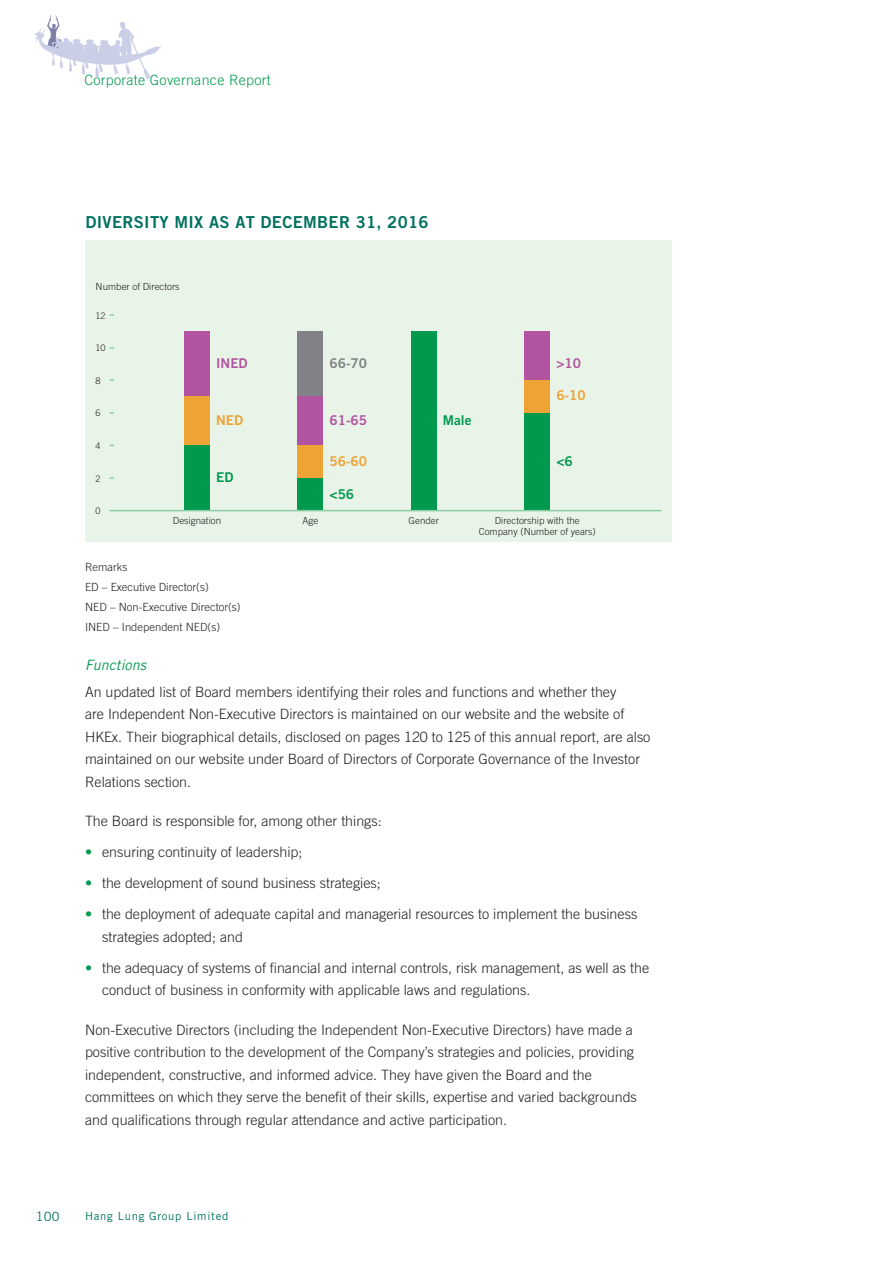
<style>
.page{position:relative;width:893px;height:1263px;background:#fff}
.page>*{position:absolute;margin:0;border:0;box-sizing:border-box;transform-origin:0 0}
.t1{font:16.5px "Trade Gothic LT Std Bd 2";letter-spacing:.02em;color:#007161}
.t2{font:300 14.25px/22.5px "Trade Gothic LT Std";color:#231f20}
.t3{font:300 14.25px "Trade Gothic LT Std";letter-spacing:.02em;color:#00994e}
.t4{font:italic 14.25px "Trade Gothic LT Std";color:#00994e}
.t5{font:13.5px "Trade Gothic LT Std Bd 2";color:#b254a1}
.t6{font:13.5px "Trade Gothic LT Std Bd 2";color:#eea335}
.t7{font:13.5px "Trade Gothic LT Std Bd 2";color:#00994e}
.t8{font:13.5px "Trade Gothic LT Std Bd 2";color:#808285}
.t9{font:12.75px "Trade Gothic LT Std";color:#007161}
.t10{font:300 11.25px/20px "Trade Gothic LT Std";color:#231f20}
.t11{font:11.25px "Trade Gothic LT Std";letter-spacing:.065em;color:#007161}
.t12{font:300 9.75px/11.2px "Trade Gothic LT Std";color:#231f20;text-align:center}
.t13{font:300 9px "Trade Gothic LT Std";color:#231f20}
.s1{color:#00994e}
</style>
<div class="page">
<svg style="left:35px;top:15px;width:126px;height:64px"></svg>
<div style="left:85px;top:240px;width:587px;height:302px;background:#e9f4e8"></div>
<div style="left:298px;top:331px;width:25px;height:65px;background:#808285"></div>
<div style="left:184px;top:331px;width:26px;height:65px;background:#b254a1"></div>
<div style="left:298px;top:396px;width:25px;height:49px;background:#b254a1"></div>
<div style="left:524px;top:331px;width:26px;height:49px;background:#b254a1"></div>
<div style="left:184px;top:396px;width:26px;height:49px;background:#eea335"></div>
<div style="left:298px;top:445px;width:25px;height:33px;background:#eea335"></div>
<div style="left:411px;top:331px;width:26px;height:180px;background:#00994e"></div>
<div style="left:524px;top:380px;width:26px;height:33px;background:#eea335"></div>
<div style="left:184px;top:445px;width:26px;height:66px;background:#00994e"></div>
<div style="left:298px;top:478px;width:25px;height:33px;background:#00994e"></div>
<div style="left:524px;top:413px;width:26px;height:98px;background:#00994e"></div>
<hr style="left:110px;top:510px;width:552px;height:1px;background:#8dcea5">
<p class="t3" style="left:84px;top:71px;width:188px">Corporate Governance Report</p>
<p class="t1" style="left:85px;top:212px;width:345px">DIVERSITY MIX AS AT DECEMBER 31, 2016</p>
<p class="t12" style="left:96px;top:280px;width:85px">Number of Directors</p>
<p class="t13" style="left:96px;top:310px;width:12px">12</p>
<p class="t13" style="left:96px;top:343px;width:12px">10</p>
<p class="t13" style="left:96px;top:375px;width:7px">8</p>
<p class="t13" style="left:96px;top:408px;width:7px">6</p>
<p class="t13" style="left:96px;top:440px;width:7px">4</p>
<p class="t13" style="left:96px;top:473px;width:7px">2</p>
<p class="t13" style="left:96px;top:506px;width:7px">0</p>
<p class="t5" style="left:216px;top:355px;width:33px">INED</p>
<p class="t6" style="left:216px;top:412px;width:28px">NED</p>
<p class="t7" style="left:216px;top:469px;width:19px">ED</p>
<p class="t8" style="left:330px;top:355px;width:39px">66-70</p>
<p class="t5" style="left:556px;top:355px;width:26px">&gt;10</p>
<p class="t6" style="left:556px;top:387px;width:31px">6-10</p>
<p class="t5" style="left:330px;top:412px;width:39px">61-65</p>
<p class="t6" style="left:330px;top:453px;width:39px">56-60</p>
<p class="t7" style="left:330px;top:486px;width:26px">&lt;56</p>
<p class="t7" style="left:443px;top:412px;width:30px">Male</p>
<p class="t7" style="left:556px;top:453px;width:18px">&lt;6</p>
<p class="t12" style="left:173px;top:514px;width:50px">Designation</p>
<p class="t12" style="left:303px;top:514px;width:17px">Age</p>
<p class="t12" style="left:409px;top:514px;width:32px">Gender</p>
<p class="t12" style="left:479px;top:514px;width:118px">Directorship with the<br>Company (Number of years)</p>
<p class="t10" style="left:85px;top:557px;width:157px">Remarks<br>ED – Executive Director(s)<br>NED – Non-Executive Director(s)<br>INED – Independent NED(s)</p>
<p class="t4" style="left:85px;top:656px;width:62px">Functions</p>
<p class="t2" style="left:85px;top:680px;width:567px">An updated list of Board members identifying their roles and functions and whether they<br>are Independent Non-Executive Directors is maintained on our website and the website of HKEx. Their biographical details, disclosed on pages 120 to 125 of this annual report, are also maintained on our website under Board of Directors of Corporate Governance of the Investor Relations section.</p>
<p class="t2" style="left:85px;top:810px;width:298px">The Board is responsible for, among other things:</p>
<p class="t2" style="left:85px;top:841px;width:219px"><span class="s1">•</span> ensuring continuity of leadership;</p>
<p class="t2" style="left:85px;top:872px;width:297px"><span class="s1">•</span> the development of sound business strategies;</p>
<p class="t2" style="left:102px;top:903px;width:537px;text-indent:-17px"><span class="s1">•</span> the deployment of adequate capital and managerial resources to implement the business strategies adopted; and</p>
<p class="t2" style="left:102px;top:956px;width:549px;text-indent:-17px"><span class="s1">•</span> the adequacy of systems of financial and internal controls, risk management, as well as the conduct of business in conformity with applicable laws and regulations.</p>
<p class="t2" style="left:85px;top:1018px;width:553px">Non-Executive Directors (including the Independent Non-Executive Directors) have made a positive contribution to the development of the Company’s strategies and policies, providing independent, constructive, and informed advice. They have given the Board and the committees on which they serve the benefit of their skills, expertise and varied backgrounds and qualifications through regular attendance and active participation.</p>
<p class="t9" style="left:36px;top:1209px;width:25px">100</p>
<p class="t11" style="left:85px;top:1209px;width:145px">Hang Lung Group Limited</p>
</div>
